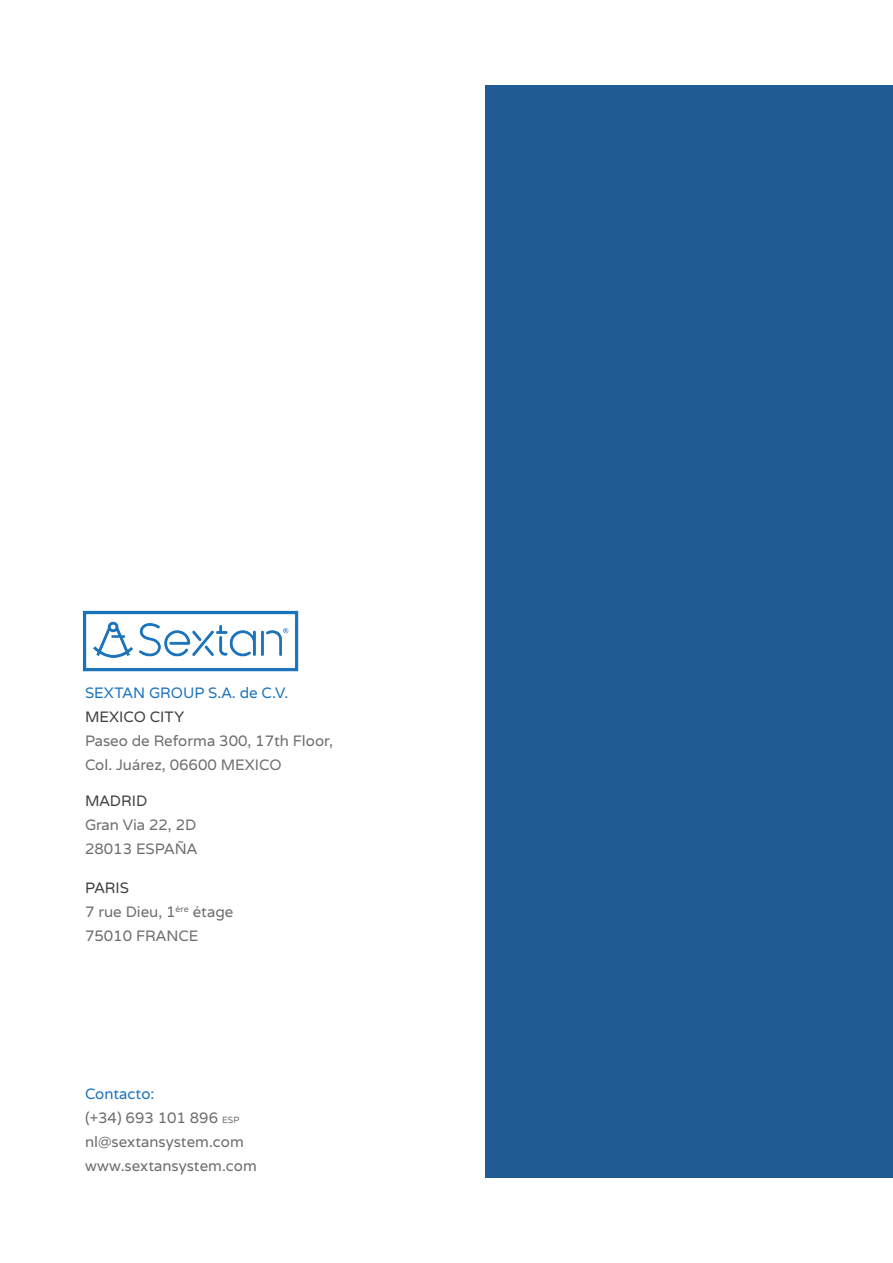
<style>
.page{position:relative;width:893px;height:1263px;background:#fff}
.page>*{position:absolute;margin:0;border:0;box-sizing:border-box;transform-origin:0 0}
.t1{font:15px/24px "Varela";color:#6c6d70}
.t2{font:15px "Varela";color:#1d73ba}
.t3{font:15px "Varela";color:#3e3e3f}
.s1{color:#3e3e3f}
.s2{color:#1d73ba}
.s3{font-size:9px}
</style>
<div class="page">
<div style="left:486px;top:85px;width:407px;height:1093px;background:#205c93"></div>
<img style="left:82px;top:610px;width:217px;height:62px">
<p class="t2" style="left:85px;top:682px;width:205px">SEXTAN GROUP S.A. de C.V.</p>
<p class="t3" style="left:85px;top:706px;width:100px">MEXICO CITY</p>
<p class="t1" style="left:85px;top:728px;width:250px">Paseo de Reforma 300, 17th Floor,<br>Col. Juárez, 06600 MEXICO</p>
<p class="t3" style="left:85px;top:791px;width:64px">MADRID</p>
<p class="t1" style="left:85px;top:813px;width:114px">Gran Via 22, 2D<br>28013 ESPAÑA</p>
<p class="t1" style="left:85px;top:876px;width:150px"><span class="s1">PARIS<br></span>7 rue Dieu, 1<sup>ère</sup> étage<br>75010 FRANCE</p>
<p class="t1" style="left:85px;top:1081px;width:173px"><span class="s2">Contacto:<br></span>(+34) 693 101 896 <span class="s3">ESP </span>nl@sextansystem.com www.sextansystem.com</p>
</div>
